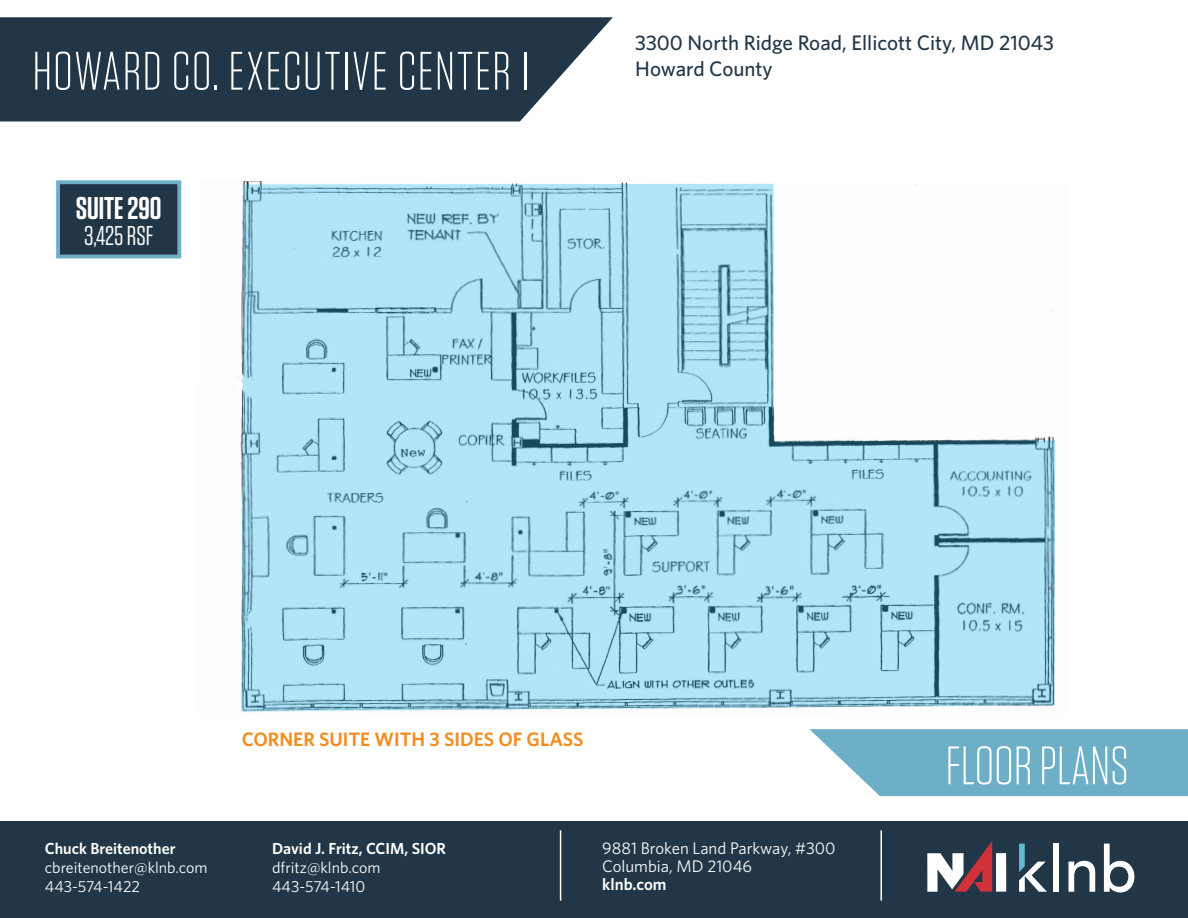
<style>
.page{position:relative;width:1188px;height:918px;background:#fff}
.page>*{position:absolute;margin:0;border:0;box-sizing:border-box;transform-origin:0 0}
.t1{font:300 54px "Tungsten";letter-spacing:.02em;color:#fff}
.t2{font:300 54px "Tungsten";color:#fff}
.t3{font:600 31.35px "Tungsten";color:#fff}
.t4{font:27.15px "Tungsten";color:#fff}
.t5{font:500 21px/25.2px "Whitney";color:#213646}
.t6{font:600 19.5px "Whitney";color:#f28d20}
.t7{font:16.8px/18.1px "Whitney";color:#fff}
.t8{font:600 16.8px "Whitney";color:#fff}
.t9{font:16.05px/19.2px "Whitney";color:#fff}
.t10{font:600 16.05px "Whitney";color:#fff}
</style>
<div class="page">
<div style="left:0;top:822px;width:1188px;height:96px;background:#213646"></div>
<hr style="left:560px;top:830px;width:1px;height:71px;background:#fff">
<hr style="left:880px;top:830px;width:2px;height:71px;background:#fff">
<div style="left:996px;top:853px;width:10px;height:39px;background:#fff"></div>
<svg style="left:927px;top:841px;width:65px;height:51px"></svg>
<svg style="left:1019px;top:844px;width:28px;height:48px"></svg>
<div style="left:1053px;top:844px;width:6px;height:48px;background:#fff"></div>
<svg style="left:1068px;top:861px;width:27px;height:31px"></svg>
<svg style="left:1104px;top:844px;width:30px;height:49px"></svg>
<svg style="left:0;top:17px;width:613px;height:105px;background:#334655"></svg>
<svg style="left:809px;top:729px;width:379px;height:67px;background:#7ab6cb"></svg>
<div style="left:58px;top:182px;width:121px;height:75px;background:#213646"></div>
<div style="left:56px;top:180px;width:125px;height:78px;border:4px solid #6cafc6"></div>
<svg style="left:241px;top:184px;width:814px;height:528px;fill:#b1e5f8"></svg>
<h1 class="t1" style="left:32px;top:46px;width:498px">HOWARD CO. EXECUTIVE CENTER I</h1>
<h2 class="t3" style="left:76px;top:193px;width:87px">SUITE 290</h2>
<h3 class="t4" style="left:84px;top:224px;width:71px">3,425 RSF</h3>
<h3 class="t5" style="left:635px;top:32px;width:420px">3300 North Ridge Road, Ellicott City, MD 21043<br>Howard County</h3>
<p class="t6" style="left:242px;top:730px;width:343px">CORNER SUITE WITH 3 SIDES OF GLASS</p>
<p class="t10" style="left:45px;top:841px;width:132px">Chuck Breitenother</p>
<p class="t9" style="left:45px;top:859px;width:164px">cbreitenother@klnb.com<br>443-574-1422</p>
<p class="t10" style="left:272px;top:841px;width:175px">David J. Fritz, CCIM, SIOR</p>
<p class="t9" style="left:272px;top:859px;width:110px">dfritz@klnb.com<br>443-574-1410</p>
<p class="t7" style="left:602px;top:840px;width:235px">9881 Broken Land Parkway, #300<br>Columbia, MD 21046</p>
<p class="t8" style="left:602px;top:877px;width:66px">klnb.com</p>
<h1 class="t2" style="left:946px;top:741px;width:185px">FLOOR PLANS</h1>
<h1 class="t2" style="left:974px;top:750px;width:166px">FLOOR PLAN</h1>
</div>
